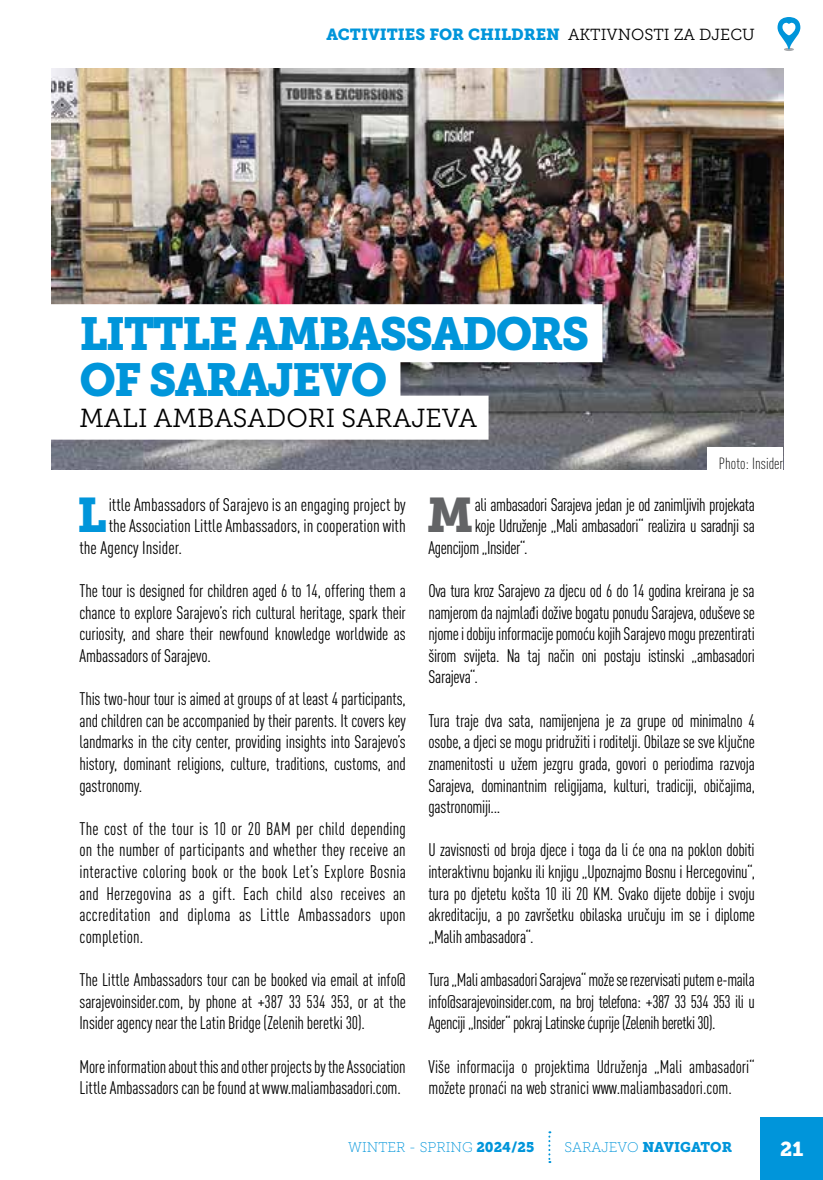
<style>
.page{position:relative;width:823px;height:1180px;background:#fff}
.page>*{position:absolute;margin:0;border:0;box-sizing:border-box;transform-origin:0 0}
.t1{font:48.2px "Museo Slab 900";color:#0095da}
.t2{font:48.2px "Museo Slab 900";color:#636466}
.t3{font:46px "Museo Slab 900";letter-spacing:-.04em;color:#0095da}
.t4{font:26px "Museo Slab 300";color:#000}
.t5{font:20px "Museo Slab 900";color:#fff}
.t6{font:condensed 18px/21.6px "DIN Pro";letter-spacing:-.01em;color:#000;text-align:justify}
.t7{font:condensed 18px/21.6px "DIN Pro";letter-spacing:-.01em;color:#000;text-align:justify;scale:.96 1}
.t8{font:16px "Museo Slab 900";color:#0095da}
.t9{font:300 condensed 16px "DIN Pro";color:#000}
.t10{font:14px "Museo Slab 100";color:#0095da}
.t11{font:14px "Museo Slab 900";letter-spacing:-.005em;color:#0095da}
.s1{font-family:"Museo Slab 300";color:#000}
.s2{font-family:"Museo Slab 900"}
.s3{font-family:"Museo Slab 100"}
</style>
<div class="page">
<img style="left:51px;top:68px;width:731px;height:401px">
<div style="left:45px;top:304px;width:557px;height:58px;background:#fff"></div>
<div style="left:45px;top:350px;width:355px;height:58px;background:#fff"></div>
<div style="left:45px;top:395px;width:443px;height:44px;background:#fff"></div>
<div style="left:707px;top:446px;width:75px;height:23px;background:#fff"></div>
<div style="left:760px;top:1117px;width:62px;height:62px;background:#0095da"></div>
<svg style="left:548px;top:1131px;width:2px;height:31px"></svg>
<svg style="left:777px;top:17px;width:23px;height:34px"></svg>
<p class="t8" style="left:326px;top:25px;width:428px">ACTIVITIES FOR CHILDREN <span class="s1">AKTIVNOSTI ZA DJECU</span></p>
<h2 class="t3" style="left:79px;top:307px;width:74px">LITTLE</h2>
<h2 class="t3" style="left:246px;top:307px;width:104px">AMBASSADO</h2>
<h2 class="t3" style="left:530px;top:307px;width:57px">RS</h2>
<h2 class="t3" style="left:79px;top:353px;width:306px">OF SARAJEVO</h2>
<h3 class="t4" style="left:79px;top:403px;width:154px">MALI AMBASAD</h3>
<h3 class="t4" style="left:286px;top:403px;width:88px">ORI SARAJ</h3>
<h3 class="t4" style="left:425px;top:403px;width:52px">EVA</h3>
<p class="t9" style="left:718px;top:452px;width:66px">Photo: Insider</p>
<h1 class="t1" style="left:77px;top:487px;width:31px">L</h1>
<p class="t6" style="left:109px;top:492px;width:298px">ittle Ambassadors of Sarajevo is an engaging project by</p>
<p class="t6" style="left:109px;top:513px;width:298px">the Association Little Ambassadors, in cooperation with</p>
<p class="t6" style="left:79px;top:535px;width:104px">the Agency Insider.</p>
<p class="t6" style="left:79px;top:578px;width:327px">The tour is designed for children aged 6 to 14, offering them a chance to explore Sarajevo’s rich cultural heritage, spark their curiosity, and share their newfound knowledge worldwide as Ambassadors of Sarajevo.</p>
<p class="t6" style="left:79px;top:686px;width:328px">This two-hour tour is aimed at groups of at least 4 participants, and children can be accompanied by their parents. It covers key landmarks in the city center, providing insights into Sarajevo’s history, dominant religions, culture, traditions, customs, and gastronomy.</p>
<p class="t6" style="left:79px;top:816px;width:328px">The cost of the tour is 10 or 20 BAM per child depending on the number of participants and whether they receive an interactive coloring book or the book Let’s Explore Bosnia and Herzegovina as a gift. Each child also receives an accreditation and diploma as Little Ambassadors upon completion.</p>
<p class="t6" style="left:79px;top:967px;width:328px">The Little Ambassadors tour can be booked via email at info@ sarajevoinsider.com, by phone at +387 33 534 353, or at the Insider agency near the Latin Bridge (Zelenih beretki 30).</p>
<p class="t6" style="left:79px;top:1053px;width:327px">More information about this and other projects by the Association<br>Little Ambassadors can be found at www.maliambasadori.com.</p>
<h1 class="t2" style="left:426px;top:487px;width:45px">M</h1>
<p class="t6" style="left:474px;top:492px;width:281px">ali ambasadori Sarajeva jedan je od zanimljivih projekata</p>
<p class="t6" style="left:474px;top:513px;width:281px">koje Udruženje „Mali ambasadori“ realizira u saradnji sa</p>
<p class="t6" style="left:428px;top:535px;width:101px">Agencijom „Insider“.</p>
<p class="t6" style="left:428px;top:578px;width:328px">Ova tura kroz Sarajevo za djecu od 6 do 14 godina kreirana je sa namjerom da najmlađi dožive bogatu ponudu Sarajeva, oduševe se njome i dobiju informacije pomoću kojih Sarajevo mogu prezentirati širom svijeta. Na taj način oni postaju istinski „ambasadori Sarajeva“.</p>
<p class="t6" style="left:428px;top:708px;width:328px">Tura traje dva sata, namijenjena je za grupe od minimalno 4 osobe, a djeci se mogu pridružiti i roditelji. Obilaze se sve ključne znamenitosti u užem jezgru grada, govori o periodima razvoja Sarajeva, dominantnim religijama, kulturi, tradiciji, običajima, gastronomiji...</p>
<p class="t6" style="left:428px;top:837px;width:327px">U zavisnosti od broja djece i toga da li će ona na poklon dobiti interaktivnu bojanku ili knjigu „Upoznajmo Bosnu i Hercegovinu“, tura po djetetu košta 10 ili 20 KM. Svako dijete dobije i svoju akreditaciju, a po završetku obilaska uručuju im se i diplome „Malih ambasadora“.</p>
<p class="t7" style="left:428px;top:967px;width:341px">Tura „Mali ambasadori Sarajeva“ može se rezervisati putem e-maila info@sarajevoinsider.com, na broj telefona: +387 33 534 353 ili u Agenciji „Insider“ pokraj Latinske ćuprije (Zelenih beretki 30).</p>
<p class="t7" style="left:428px;top:1053px;width:341px">Više informacija o projektima Udruženja „Mali ambasadori“ možete pronaći na web stranici www.maliambasadori.com.</p>
<p class="t10" style="left:348px;top:1139px;width:186px">WWWWWW W WWWWWW <span class="s2">2222222</span></p>
<p class="t11" style="left:564px;top:1138px;width:168px"><span class="s3">SARAJEVO</span> NAVIGATOR</p>
<p class="t5" style="left:779px;top:1137px;width:24px">21</p>
</div>
